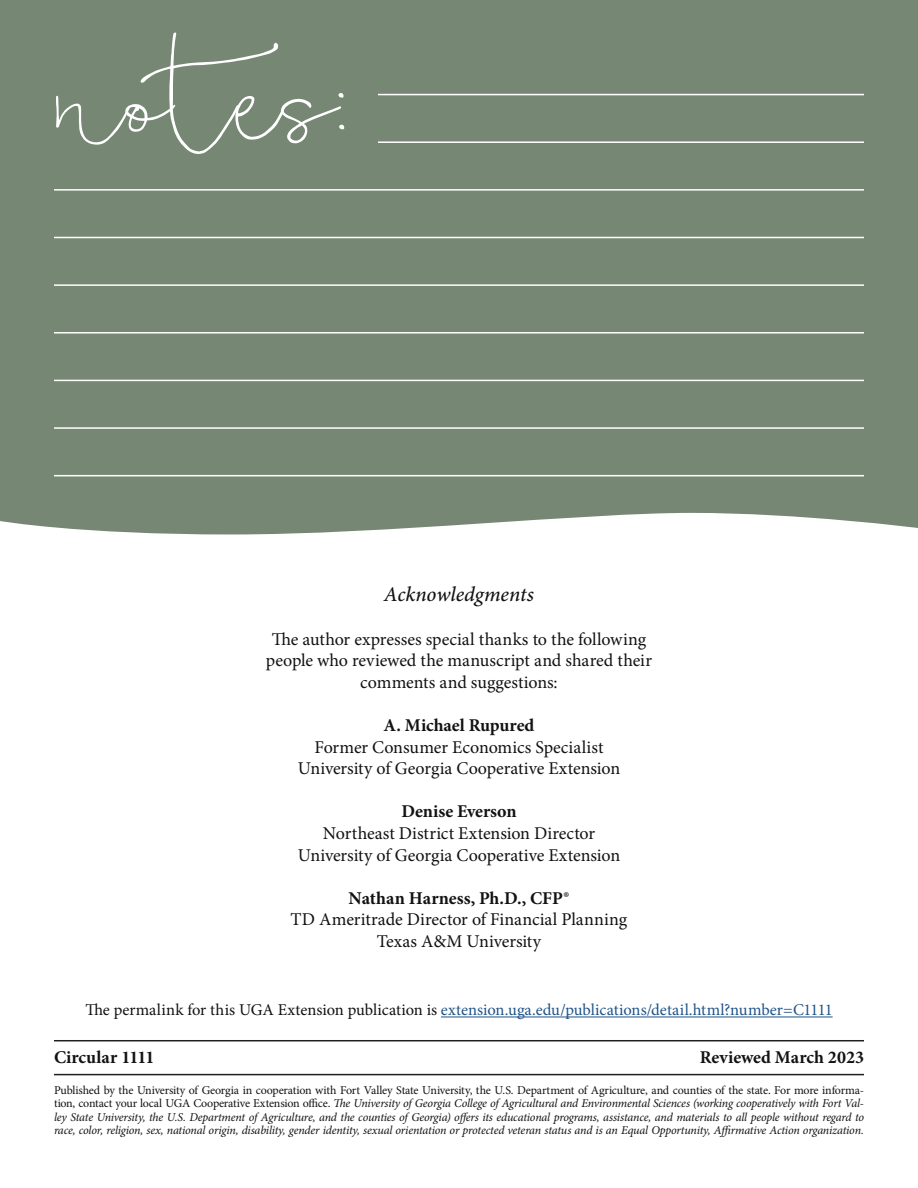
<style>
.page{position:relative;width:918px;height:1188px;background:#fff}
.page>*{position:absolute;margin:0;border:0;box-sizing:border-box;transform-origin:0 0}
.Footer_Pub_Info{font:132.9px "Bellwethers";color:#fff}
.Footer_Pub_Info-2{font:italic 500 21px "Minion Pro";letter-spacing:-.005em;color:#121212}
.Footer_Pub_Info-3{font:18px/21.6px "Minion Pro";color:#121212;text-align:center}
.Footer_Pub_Info-4{font:700 18px "Minion Pro";color:#121212}
.Footer_Pub_Info-5{font:16.5px "Minion Pro";color:#1f548a}
.EEO_Regular{font:italic 12px/13.5px "Minion Pro";letter-spacing:-.02em;color:#121212;text-align:justify}
.s1{color:#121212}
.s2{font-style:normal}
</style>
<div class="page">
<hr style="left:54px;top:1040px;width:810px;height:1px;background:#212021">
<hr style="left:54px;top:1074px;width:810px;height:1px;background:#212021">
<hr style="left:441px;top:1017px;width:392px;height:1px;background:#1f548a">
<div style="left:0;top:0;width:918px;height:534px;background:#768774"></div>
<hr style="left:378px;top:94px;width:486px;height:1px;background:#fff">
<hr style="left:378px;top:141px;width:486px;height:2px;background:#fff">
<hr style="left:54px;top:189px;width:810px;height:2px;background:#fff">
<hr style="left:54px;top:237px;width:810px;height:1px;background:#fff">
<hr style="left:54px;top:284px;width:810px;height:2px;background:#fff">
<hr style="left:54px;top:332px;width:810px;height:2px;background:#fff">
<hr style="left:54px;top:380px;width:810px;height:1px;background:#fff">
<hr style="left:54px;top:427px;width:810px;height:2px;background:#fff">
<hr style="left:54px;top:475px;width:810px;height:1px;background:#fff">
<p class="Footer_Pub_Info" style="left:54px;top:6px;width:292px">notes:</p>
<p class="Footer_Pub_Info-2" style="left:384px;top:580px;width:152px">Acknowledgments</p>
<p class="Footer_Pub_Info-3" style="left:266px;top:628px;width:388px">The author expresses special thanks to the following people who reviewed the manuscript and shared their comments and suggestions:</p>
<p class="Footer_Pub_Info-4" style="left:383px;top:713px;width:153px">A. Michael Rupured</p>
<p class="Footer_Pub_Info-3" style="left:315px;top:736px;width:290px">Former Consumer Economics Specialist</p>
<p class="Footer_Pub_Info-3" style="left:298px;top:758px;width:324px">University of Georgia Cooperative Extension</p>
<p class="Footer_Pub_Info-4" style="left:401px;top:799px;width:117px">Denise Everson</p>
<p class="Footer_Pub_Info-3" style="left:298px;top:823px;width:324px">Northeast District Extension Director<br>University of Georgia Cooperative Extension</p>
<p class="Footer_Pub_Info-4" style="left:349px;top:885px;width:222px">Nathan Harness, Ph.D., CFP®</p>
<p class="Footer_Pub_Info-3" style="left:291px;top:909px;width:338px">TD Ameritrade Director of Financial Planning</p>
<p class="Footer_Pub_Info-3" style="left:377px;top:931px;width:166px">Texas A&amp;M University</p>
<p class="Footer_Pub_Info-5" style="left:85px;top:999px;width:749px"><span class="s1">The permalink for this UGA Extension publication is</span> extension.uga.edu/publications/detail.html?number=C1111</p>
<p class="Footer_Pub_Info-4" style="left:54px;top:1045px;width:102px">Circular 1111</p>
<p class="Footer_Pub_Info-4" style="left:700px;top:1045px;width:166px">Reviewed March 2023</p>
<p class="EEO_Regular" style="left:54px;top:1083px;width:812px"><span class="s2">Published by the University of Georgia in cooperation with Fort Valley State University, the U.S. Department of Agriculture, and counties of the state. For more informa&shy;tion, contact your local UGA Cooperative Extension office.</span> The University of Georgia College of Agricultural and Environmental Sciences (working cooperatively with Fort Val&shy;ley State University, the U.S. Department of Agriculture, and the counties of Georgia) offers its educational programs, assistance, and materials to all people without regard to race, color, religion, sex, national origin, disability, gender identity, sexual orientation or protected veteran status and is an Equal Opportunity, Affirmative Action organization.</p>
</div>
